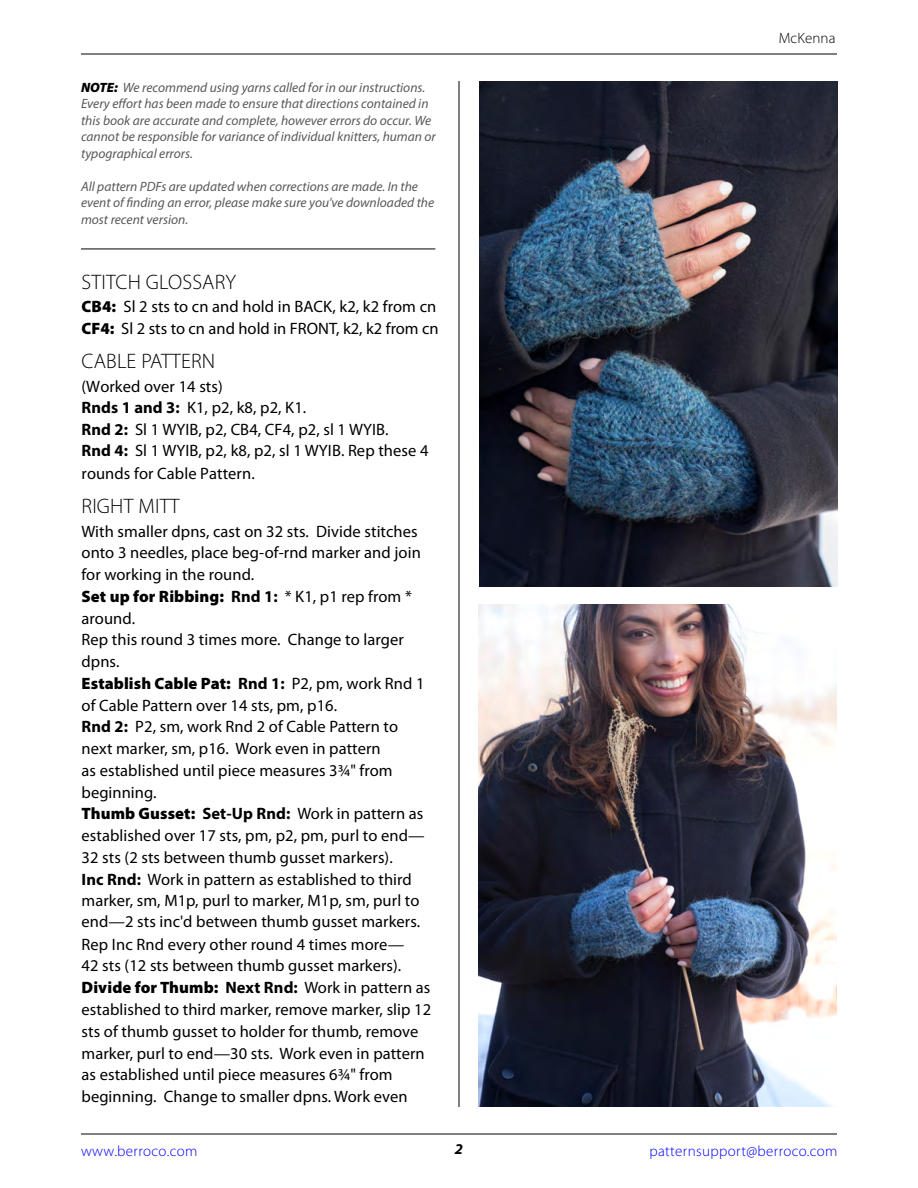
<style>
.page{position:relative;width:918px;height:1188px;background:#fff}
.page>*{position:absolute;margin:0;border:0;box-sizing:border-box;transform-origin:0 0}
.t1{font:300 21px "Myriad Pro";letter-spacing:.01em;color:#000}
.t2{font:16.5px/21.8px "Myriad Pro";letter-spacing:.005em;color:#000}
.t3{font:300 15px "Myriad Pro";letter-spacing:.025em;color:#00f}
.t4{font:300 15px "Myriad Pro";letter-spacing:.005em;color:#000}
.t5{font:italic 700 15px "Myriad Pro";color:#000}
.t6{font:italic 13.5px/16.5px "Myriad Pro";color:#58595b}
.s1{font-weight:900;color:#000}
.s2{font-weight:900}
.s3{font-weight:700}
</style>
<div class="page">
<hr style="left:81px;top:1134px;width:756px;height:1px;background:#000">
<hr style="left:81px;top:54px;width:756px;height:1px;background:#000">
<hr style="left:459px;top:81px;width:1px;height:1026px;background:#000">
<hr style="left:81px;top:249px;width:354px;height:1px;background:#000">
<img style="left:479px;top:605px;width:358px;height:502px">
<img style="left:479px;top:82px;width:359px;height:505px">
<p class="t6" style="left:81px;top:79px;width:356px"><span class="s1">NOTE:</span> We recommend using yarns called for in our instructions.<br>Every effort has been made to ensure that directions contained in this book are accurate and complete, however errors do occur. We cannot be responsible for variance of individual knitters, human or typographical errors.</p>
<p class="t6" style="left:81px;top:178px;width:355px">All pattern PDFs are updated when corrections are made. In the event of finding an error, please make sure you've downloaded the most recent version.</p>
<p class="t1" style="left:82px;top:269px;width:156px">STITCH GLOSSARY</p>
<p class="t2" style="left:82px;top:295px;width:359px"><span class="s2">CB4:</span> Sl 2 sts to cn and hold in BACK, k2, k2 from cn<br><span class="s2">CF4:</span> Sl 2 sts to cn and hold in FRONT, k2, k2 from cn</p>
<p class="t1" style="left:82px;top:349px;width:135px">CABLE PATTERN</p>
<p class="t2" style="left:82px;top:375px;width:348px">(Worked over 14 sts)<br><span class="s3">Rnds 1 and 3:</span> K1, p2, k8, p2, K1.<br><span class="s3">Rnd 2:</span> Sl 1 WYIB, p2, CB4, CF4, p2, sl 1 WYIB.<br><span class="s3">Rnd 4:</span> Sl 1 WYIB, p2, k8, p2, sl 1 WYIB. Rep these 4 rounds for Cable Pattern.</p>
<p class="t1" style="left:82px;top:494px;width:99px">RIGHT MITT</p>
<p class="t2" style="left:82px;top:520px;width:351px">With smaller dpns, cast on 32 sts. Divide stitches onto 3 needles, place beg-of-rnd marker and join for working in the round.<br><span class="s2">Set up for Ribbing:</span> <span class="s3">Rnd 1:</span> * K1, p1 rep from * around.<br>Rep this round 3 times more. Change to larger dpns.<br><span class="s2">Establish Cable Pat:</span> <span class="s3">Rnd 1:</span> P2, pm, work Rnd 1 of Cable Pattern over 14 sts, pm, p16.<br><span class="s3">Rnd 2:</span> P2, sm, work Rnd 2 of Cable Pattern to next marker, sm, p16. Work even in pattern<br>as established until piece measures 3¾" from beginning.<br><span class="s2">Thumb Gusset:</span> <span class="s3">Set-Up Rnd:</span> Work in pattern as established over 17 sts, pm, p2, pm, purl to end— 32 sts (2 sts between thumb gusset markers).<br><span class="s3">Inc Rnd:</span> Work in pattern as established to third marker, sm, M1p, purl to marker, M1p, sm, purl to end—2 sts inc'd between thumb gusset markers.<br>Rep Inc Rnd every other round 4 times more—<br>42 sts (12 sts between thumb gusset markers).<br><span class="s2">Divide for Thumb:</span> <span class="s3">Next Rnd:</span> Work in pattern as established to third marker, remove marker, slip 12 sts of thumb gusset to holder for thumb, remove marker, purl to end—30 sts. Work even in pattern as established until piece measures 6¾" from beginning. Change to smaller dpns. Work even</p>
<p class="t4" style="left:779px;top:29px;width:58px">McKenna</p>
<p class="t3" style="left:81px;top:1142px;width:118px">www.berroco.com</p>
<p class="t5" style="left:455px;top:1139px;width:10px">2</p>
<p class="t3" style="left:649px;top:1142px;width:190px">patternsupport@berroco.com</p>
</div>
